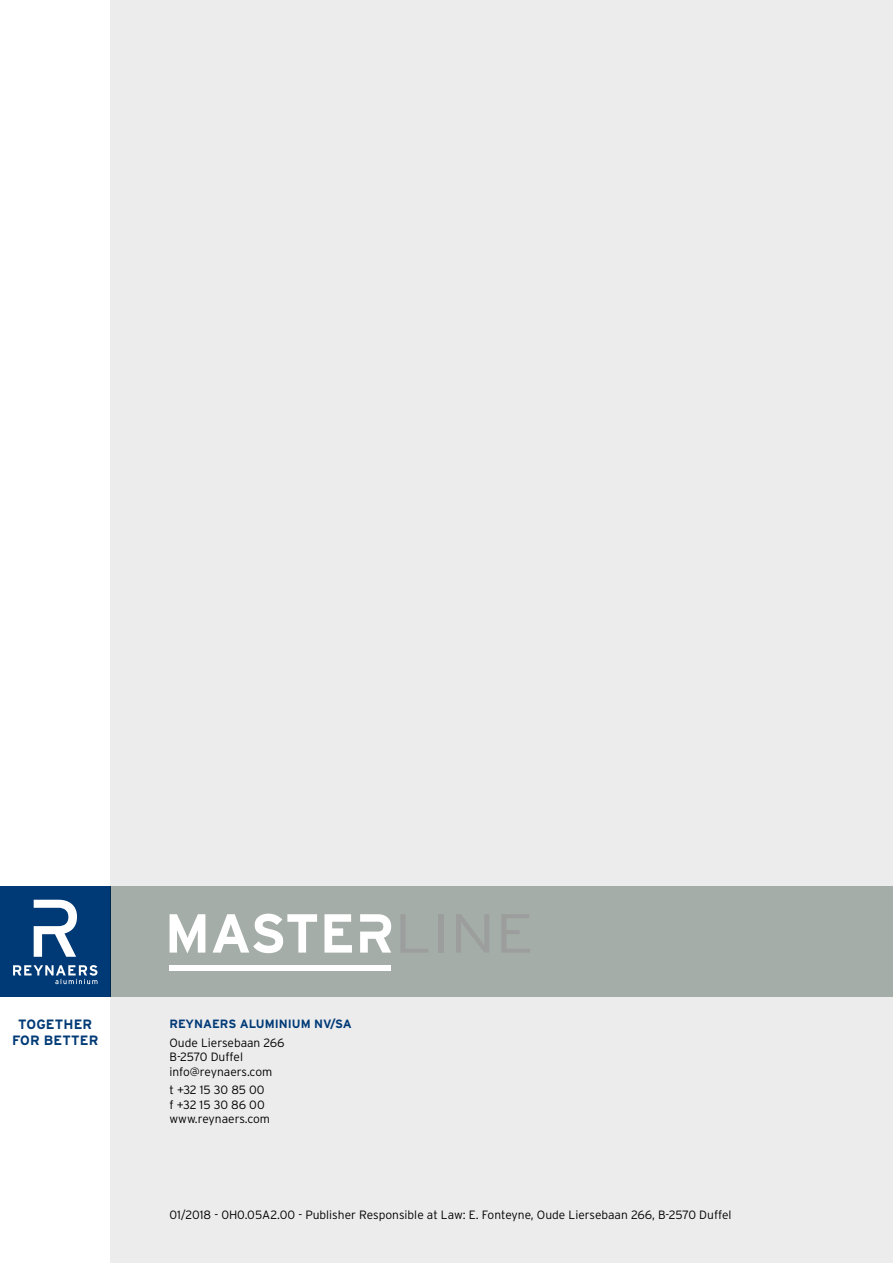
<style>
.page{position:relative;width:893px;height:1263px;background:#fff}
.page>*{position:absolute;margin:0;border:0;box-sizing:border-box;transform-origin:0 0}
.t1{font:700 13.5px/16.2px "Interstate Rey";letter-spacing:.01em;color:#003a76;text-align:center}
.t2{font:300 12px/14.4px "Interstate Rey";color:#000}
.t3{font:700 12px "Interstate Rey";color:#003a76}
</style>
<div class="page">
<div style="left:111px;top:0;width:782px;height:1263px;background:#ececed"></div>
<div style="left:111px;top:887px;width:782px;height:110px;background:#a5ada8"></div>
<div style="left:0;top:887px;width:111px;height:110px;background:#003a76"></div>
<svg style="left:34px;top:900px;width:43px;height:57px"></svg>
<svg style="left:13px;top:965px;width:84px;height:19px"></svg>
<div style="left:169px;top:965px;width:222px;height:5px;background:#fff"></div>
<svg style="left:501px;top:914px;width:29px;height:38px"></svg>
<svg style="left:456px;top:914px;width:33px;height:38px"></svg>
<div style="left:438px;top:914px;width:6px;height:38px;background:#9c9d9d"></div>
<svg style="left:401px;top:914px;width:27px;height:38px"></svg>
<svg style="left:324px;top:914px;width:28px;height:38px"></svg>
<svg style="left:213px;top:914px;width:104px;height:39px"></svg>
<svg style="left:170px;top:914px;width:35px;height:39px"></svg>
<svg style="left:360px;top:914px;width:31px;height:38px"></svg>
<p class="t1" style="left:12px;top:1016px;width:88px">TOGETHER<br>FOR BETTER</p>
<p class="t3" style="left:169px;top:1017px;width:184px">REYNAERS ALUMINIUM NV/SA</p>
<p class="t2" style="left:169px;top:1035px;width:117px">Oude Liersebaan 266<br>B-2570 Duffel info@reynaers.com</p>
<p class="t2" style="left:169px;top:1083px;width:102px">t +32 15 30 85 00 f +32 15 30 86 00 www.reynaers.com</p>
<p class="t2" style="left:169px;top:1208px;width:564px">01/2018 - 0H0.05A2.00 - Publisher Responsible at Law: E. Fonteyne, Oude Liersebaan 266, B-2570 Duffel</p>
</div>
